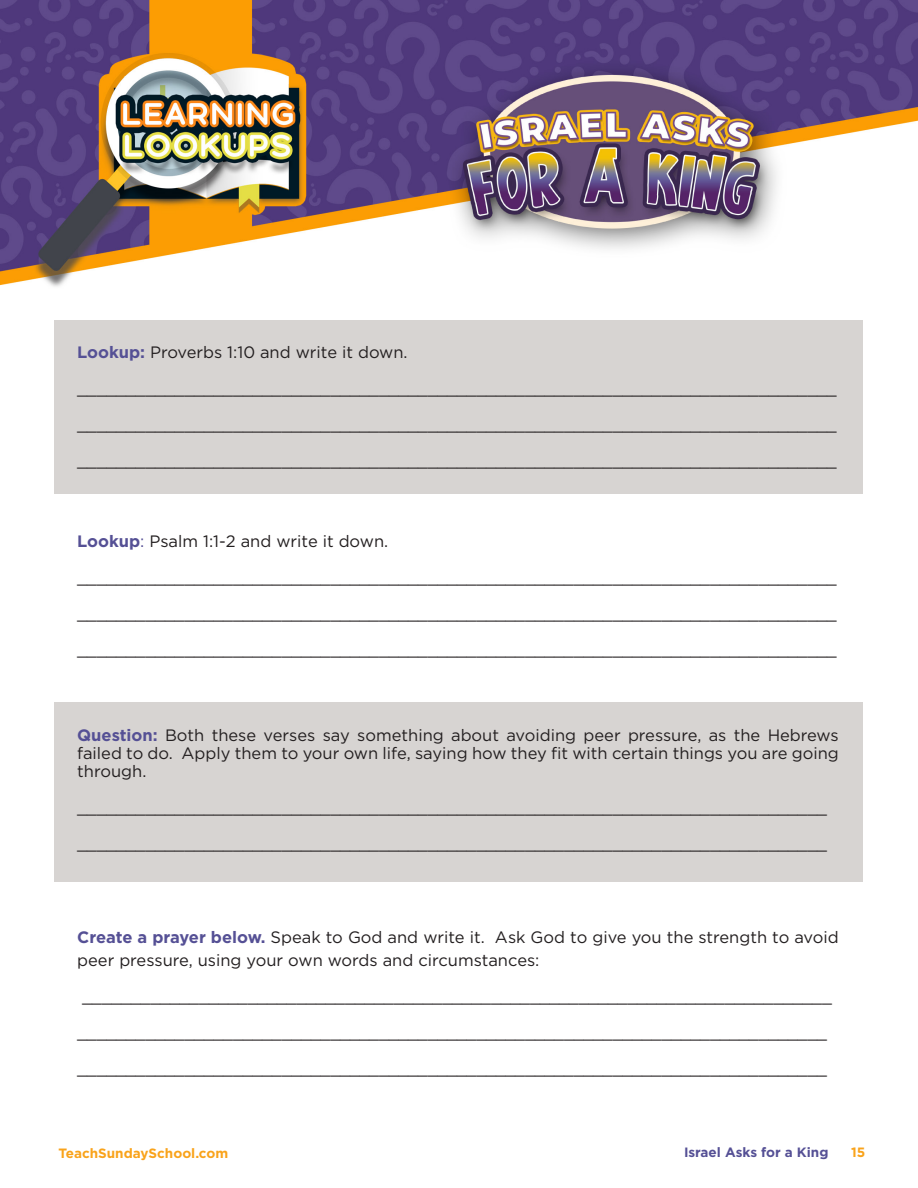
<style>
.page{position:relative;width:918px;height:1188px;background:#fff}
.page>*{position:absolute;margin:0;border:0;box-sizing:border-box;transform-origin:0 0}
.t1{font:16.5px/18px "Gotham";color:#231f20;text-align:justify}
.t2{font:700 13.5px "Gotham";color:#f9a31b}
.t3{font:700 13.5px "Gotham";color:#555095}
.s1{font-weight:700;color:#555095}
.s2{color:#555095}
</style>
<div class="page">
<div style="left:54px;top:702px;width:808px;height:180px;background:#d7d4d2"></div>
<div style="left:55px;top:320px;width:808px;height:174px;background:#d7d4d2"></div>
<img style="left:0;top:0;width:918px;height:287px">
<p class="t1" style="left:77px;top:343px;width:332px"><span class="s1">Lookup:</span> Proverbs 1:10 and write it down.</p>
<p class="t1" style="left:77px;top:379px;width:761px">______________________________________________________________________________</p>
<p class="t1" style="left:77px;top:415px;width:761px">______________________________________________________________________________</p>
<p class="t1" style="left:77px;top:451px;width:761px">______________________________________________________________________________</p>
<p class="t1" style="left:77px;top:532px;width:313px"><span class="s1">Lookup</span><span class="s2">:</span> Psalm 1:1-2 and write it down.</p>
<p class="t1" style="left:77px;top:568px;width:761px">______________________________________________________________________________</p>
<p class="t1" style="left:77px;top:604px;width:761px">______________________________________________________________________________</p>
<p class="t1" style="left:77px;top:640px;width:761px">______________________________________________________________________________</p>
<p class="t1" style="left:77px;top:725px;width:763px"><span class="s1">Question:</span> Both these verses say something about avoiding peer pressure, as the Hebrews failed to do. Apply them to your own life, saying how they fit with certain things you are going through.</p>
<p class="t1" style="left:77px;top:797px;width:751px">_____________________________________________________________________________</p>
<p class="t1" style="left:77px;top:833px;width:751px">_____________________________________________________________________________</p>
<p class="t1" style="left:77px;top:926px;width:763px;line-height:22.5px"><span class="s1">Create a prayer below.</span> Speak to God and write it. Ask God to give you the strength to avoid peer pressure, using your own words and circumstances:</p>
<p class="t1" style="left:82px;top:986px;width:751px">_____________________________________________________________________________</p>
<p class="t1" style="left:77px;top:1022px;width:751px">_____________________________________________________________________________</p>
<p class="t1" style="left:77px;top:1058px;width:751px">_____________________________________________________________________________</p>
<p class="t2" style="left:58px;top:1145px;width:171px">TeachSundaySchool.com</p>
<p class="t3" style="left:684px;top:1143px;width:146px">Israel Asks for a King</p>
<p class="t2" style="left:851px;top:1143px;width:16px">15</p>
</div>
